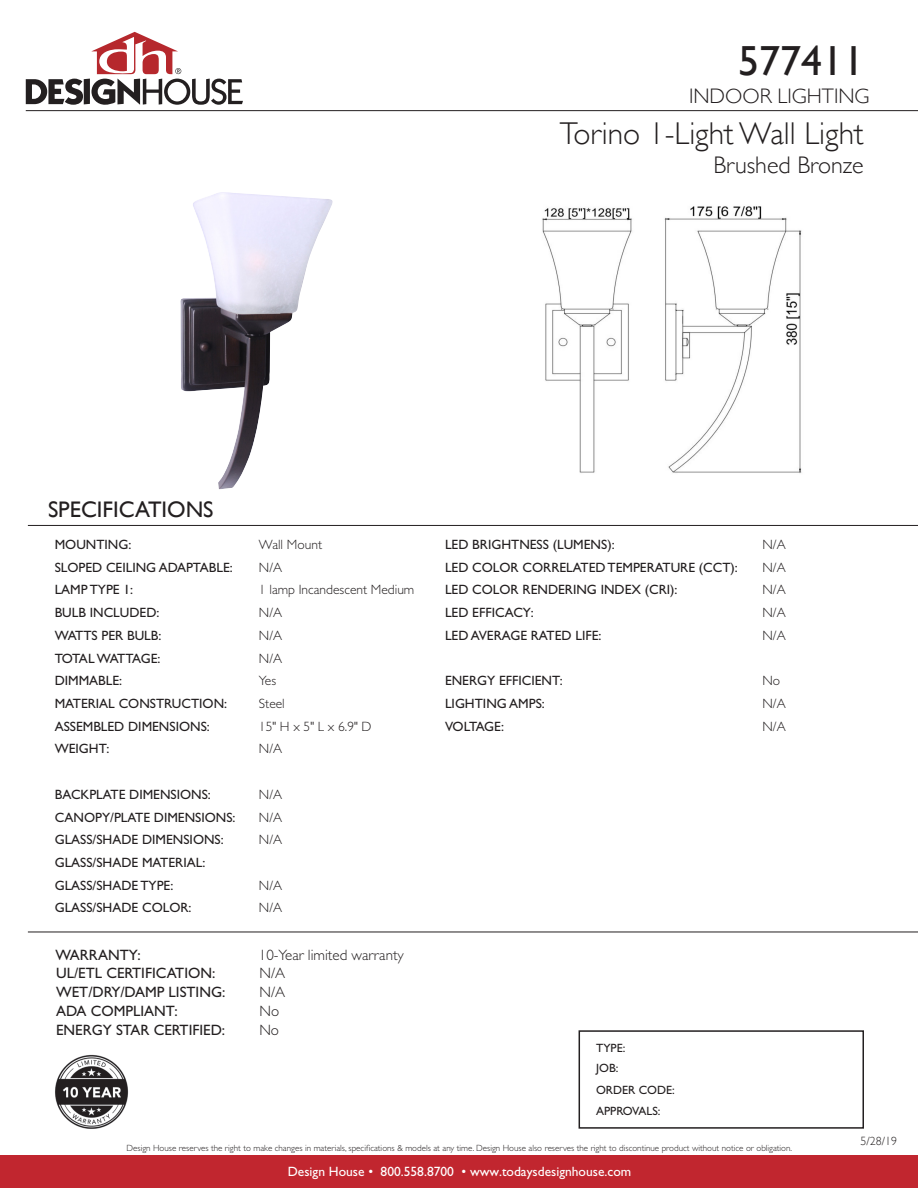
<style>
.page{position:relative;width:918px;height:1188px;background:#fff}
.page>*{position:absolute;margin:0;border:0;box-sizing:border-box;transform-origin:0 0}
.t1{font:42px "Gill Sans";color:#231f20}
.t2{font:300 31.5px "Gill Sans";color:#231f20}
.t3{font:300 24px "Gill Sans";color:#231f20}
.t4{font:22.5px "Gill Sans";color:#231f20}
.t5{font:300 21px "Gill Sans";color:#231f20}
.t6{font:15px "Gill Sans Std";color:#231f20}
.t7{font:300 15px "Gill Sans Std";color:#231f20}
.t8{font:13.5px "Gill Sans Std";color:#231f20}
.t9{font:300 13.5px "Gill Sans Std";color:#231f20}
.t10{font:13.5px "Gill Sans Std";color:#fff}
.t11{font:13.5px "Gill Sans Std";letter-spacing:-.065em;color:#231f20}
.t12{font:13.5px "Gill Sans Std";letter-spacing:-.04em;color:#231f20}
.t13{font:12px "Gill Sans Std";color:#231f20}
.t14{font:300 12px "Gill Sans";color:#231f20}
.t15{font:300 9px "Gill Sans Std";color:#231f20}
</style>
<div class="page">
<div style="left:0;top:1156px;width:918px;height:32px;background:#c1262f"></div>
<svg style="left:26px;top:32px;width:217px;height:73px"></svg>
<div style="left:579px;top:1030px;width:285px;height:99px;border:2px solid #231f20"></div>
<hr style="left:26px;top:110px;width:892px;height:1px;background:#231f20">
<hr style="left:28px;top:525px;width:890px;height:1px;background:#231f20">
<img style="left:55px;top:1055px;width:74px;height:74px">
<img style="left:180px;top:192px;width:153px;height:297px">
<img style="left:542px;top:206px;width:260px;height:267px">
<hr style="left:28px;top:932px;width:890px;height:1px;background:#231f20">
<p class="t1" style="left:738px;top:36px;width:127px">577411</p>
<p class="t5" style="left:689px;top:79px;width:182px">INDOOR LIGHTING</p>
<p class="t2" style="left:560px;top:108px;width:305px">Torino 1-Light Wall Light</p>
<p class="t3" style="left:713px;top:147px;width:152px">Brushed Bronze</p>
<p class="t4" style="left:48px;top:496px;width:167px">SPECIFICATIONS</p>
<p class="t8" style="left:55px;top:537px;width:78px">MOUNTING:</p>
<p class="t9" style="left:259px;top:537px;width:65px">Wall Mount</p>
<p class="t8" style="left:55px;top:559px;width:180px">SLOPED CEILING ADAPTABLE:</p>
<p class="t9" style="left:259px;top:560px;width:25px">N/A</p>
<p class="t8" style="left:55px;top:582px;width:80px">LAMP TYPE 1:</p>
<p class="t9" style="left:259px;top:582px;width:157px">1 lamp Incandescent Medium</p>
<p class="t8" style="left:55px;top:605px;width:106px">BULB INCLUDED:</p>
<p class="t9" style="left:259px;top:605px;width:25px">N/A</p>
<p class="t8" style="left:55px;top:628px;width:108px">WATTS PER BULB:</p>
<p class="t9" style="left:259px;top:628px;width:25px">N/A</p>
<p class="t11" style="left:55px;top:650px;width:107px">TOTAL WATTAGE:</p>
<p class="t9" style="left:259px;top:650px;width:25px">N/A</p>
<p class="t8" style="left:55px;top:673px;width:69px">DIMMABLE:</p>
<p class="t9" style="left:259px;top:673px;width:19px">Yes</p>
<p class="t8" style="left:55px;top:696px;width:174px">MATERIAL CONSTRUCTION:</p>
<p class="t9" style="left:259px;top:696px;width:27px">Steel</p>
<p class="t8" style="left:55px;top:718px;width:157px">ASSEMBLED DIMENSIONS:</p>
<p class="t9" style="left:259px;top:719px;width:114px">15" H x 5" L x 6.9" D</p>
<p class="t8" style="left:55px;top:741px;width:56px">WEIGHT:</p>
<p class="t9" style="left:259px;top:741px;width:25px">N/A</p>
<p class="t8" style="left:55px;top:787px;width:158px">BACKPLATE DIMENSIONS:</p>
<p class="t9" style="left:259px;top:787px;width:25px">N/A</p>
<p class="t8" style="left:55px;top:809px;width:182px">CANOPY/PLATE DIMENSIONS:</p>
<p class="t9" style="left:259px;top:810px;width:25px">N/A</p>
<p class="t8" style="left:55px;top:832px;width:171px">GLASS/SHADE DIMENSIONS:</p>
<p class="t9" style="left:259px;top:832px;width:25px">N/A</p>
<p class="t8" style="left:55px;top:855px;width:152px">GLASS/SHADE MATERIAL:</p>
<p class="t8" style="left:55px;top:877px;width:120px">GLASS/SHADE TYPE:</p>
<p class="t9" style="left:259px;top:878px;width:25px">N/A</p>
<p class="t8" style="left:55px;top:900px;width:138px">GLASS/SHADE COLOR:</p>
<p class="t9" style="left:259px;top:900px;width:25px">N/A</p>
<p class="t6" style="left:56px;top:946px;width:87px">WARRANTY:</p>
<p class="t6" style="left:56px;top:965px;width:161px">UL/ETL CERTIFICATION:</p>
<p class="t6" style="left:56px;top:984px;width:171px">WET/DRY/DAMP LISTING:</p>
<p class="t6" style="left:56px;top:1003px;width:123px">ADA COMPLIANT:</p>
<p class="t7" style="left:259px;top:946px;width:146px">10-Year limited warranty</p>
<p class="t7" style="left:259px;top:965px;width:27px">N/A</p>
<p class="t7" style="left:259px;top:984px;width:27px">N/A</p>
<p class="t7" style="left:259px;top:1003px;width:21px">No</p>
<p class="t6" style="left:56px;top:1022px;width:171px">ENERGY STAR CERTIFIED:</p>
<p class="t7" style="left:259px;top:1022px;width:21px">No</p>
<p class="t8" style="left:445px;top:537px;width:171px">LED BRIGHTNESS (LUMENS):</p>
<p class="t9" style="left:762px;top:537px;width:25px">N/A</p>
<p class="t8" style="left:445px;top:559px;width:294px">LED COLOR CORRELATED TEMPERATURE (CCT):</p>
<p class="t9" style="left:762px;top:560px;width:25px">N/A</p>
<p class="t8" style="left:445px;top:582px;width:234px">LED COLOR RENDERING INDEX (CRI):</p>
<p class="t9" style="left:762px;top:582px;width:25px">N/A</p>
<p class="t8" style="left:445px;top:605px;width:90px">LED EFFICACY:</p>
<p class="t9" style="left:762px;top:605px;width:25px">N/A</p>
<p class="t8" style="left:445px;top:628px;width:158px">LED AVERAGE RATED LIFE:</p>
<p class="t9" style="left:762px;top:628px;width:25px">N/A</p>
<p class="t8" style="left:445px;top:673px;width:119px">ENERGY EFFICIENT:</p>
<p class="t9" style="left:762px;top:673px;width:19px">No</p>
<p class="t8" style="left:445px;top:696px;width:101px">LIGHTING AMPS:</p>
<p class="t9" style="left:762px;top:696px;width:25px">N/A</p>
<p class="t12" style="left:445px;top:718px;width:60px">VOLTAGE:</p>
<p class="t9" style="left:762px;top:719px;width:25px">N/A</p>
<p class="t13" style="left:596px;top:1041px;width:31px">TYPE:</p>
<p class="t13" style="left:596px;top:1061px;width:24px">JOB:</p>
<p class="t13" style="left:596px;top:1083px;width:80px">ORDER CODE:</p>
<p class="t13" style="left:596px;top:1104px;width:66px">APPROVALS:</p>
<p class="t15" style="left:127px;top:1143px;width:667px">Design House reserves the right to make changes in materials, specifications &amp; models at any time. Design House also reserves the right to discontinue product without notice or obligation.</p>
<p class="t10" style="left:288px;top:1164px;width:345px">Design House • 800.558.8700 • www.todaysdesignhouse.com</p>
<p class="t14" style="left:861px;top:1132px;width:38px">5/28/19</p>
</div>
